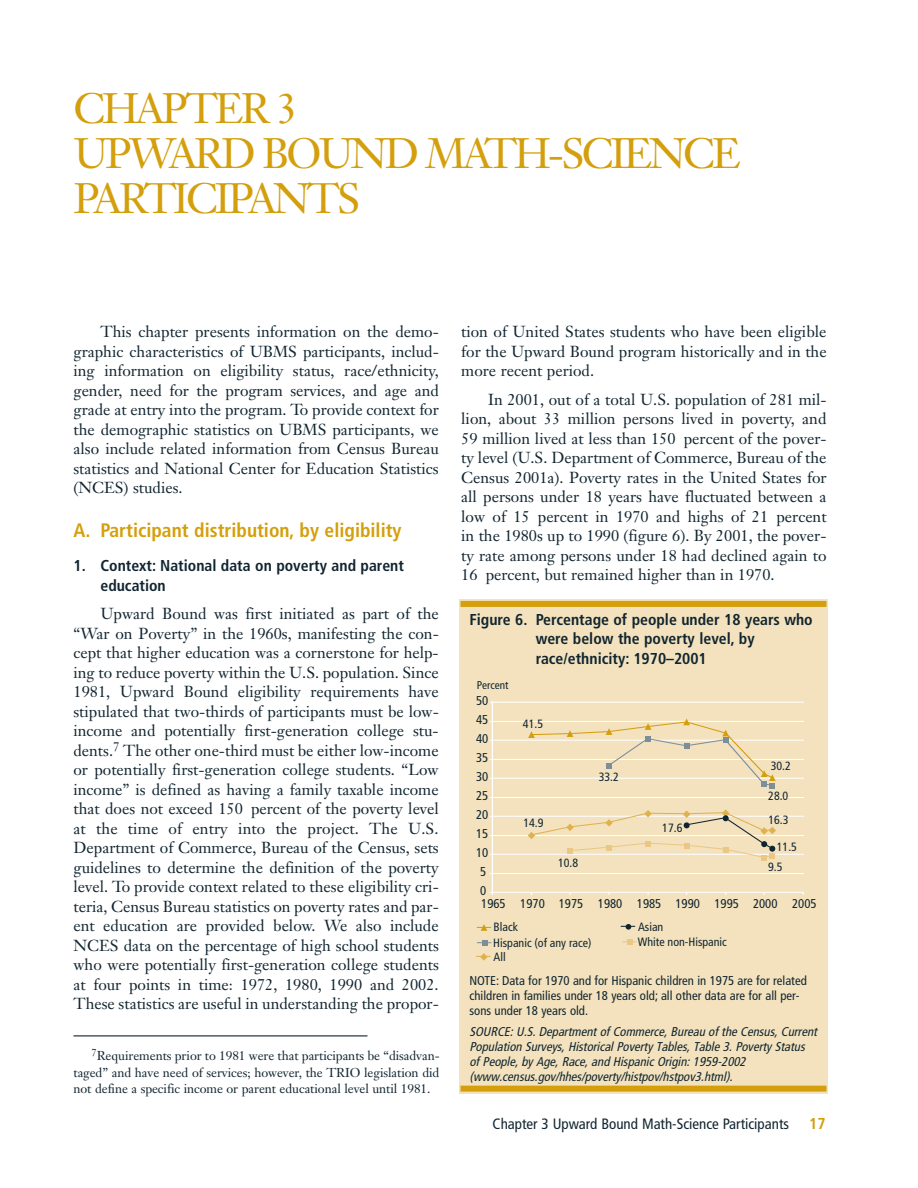
<style>
.page{position:relative;width:918px;height:1188px;background:#fff}
.page>*{position:absolute;margin:0;border:0;box-sizing:border-box;transform-origin:0 0}
.t1{font:42px/45px "Janson Text";letter-spacing:-.07em;color:#d49f0c}
.t2{font:700 condensed 19.5px "Frutiger";color:#d49f0c}
.t3{font:15.75px/19.5px "Janson Text";color:#112530;text-align:justify}
.t4{font:700 condensed 15.75px/19.5px "Frutiger";color:#112530}
.t5{font:700 condensed 15.75px "Frutiger";color:#d49f0c}
.t6{font:condensed 15px "Frutiger";color:#112530}
.t7{font:italic condensed 12.75px/15px "Frutiger";color:#112530}
.t8{font:condensed 12.75px/15px "Frutiger";color:#112530}
.t9{font:12.75px/16.5px "Janson Text";letter-spacing:-.005em;color:#112530;text-align:justify}
.t10{font:condensed 12px "Frutiger";color:#112530}
.t11{font:condensed 11.25px "Frutiger";color:#112530}
</style>
<div class="page">
<div style="left:459px;top:599px;width:369px;height:494px;background:#f3e2bd"></div>
<div style="left:460px;top:601px;width:366px;height:6px;background:#d49f0c"></div>
<div style="left:460px;top:1086px;width:366px;height:6px;background:#d49f0c"></div>
<hr style="left:492px;top:873px;width:311px;height:1px;background:#fff">
<hr style="left:492px;top:854px;width:311px;height:1px;background:#fff">
<hr style="left:492px;top:835px;width:311px;height:1px;background:#fff">
<hr style="left:492px;top:816px;width:311px;height:1px;background:#fff">
<hr style="left:492px;top:797px;width:311px;height:1px;background:#fff">
<hr style="left:492px;top:778px;width:311px;height:1px;background:#fff">
<hr style="left:492px;top:759px;width:311px;height:1px;background:#fff">
<hr style="left:492px;top:740px;width:311px;height:1px;background:#fff">
<hr style="left:492px;top:721px;width:311px;height:1px;background:#fff">
<hr style="left:492px;top:702px;width:311px;height:1px;background:#fff">
<hr style="left:492px;top:702px;width:1px;height:190px;background:#fff">
<hr style="left:492px;top:892px;width:311px;height:1px;background:#fff">
<svg style="left:528px;top:719px;width:248px;height:70px"></svg>
<svg style="left:528px;top:809px;width:248px;height:52px"></svg>
<svg style="left:477px;top:953px;width:13px;height:8px"></svg>
<svg style="left:478px;top:940px;width:13px;height:6px"></svg>
<svg style="left:477px;top:924px;width:14px;height:7px"></svg>
<svg style="left:623px;top:939px;width:13px;height:6px"></svg>
<svg style="left:621px;top:924px;width:14px;height:6px"></svg>
<hr style="left:74px;top:1035px;width:294px;height:1px;background:#112530">
<h1 class="t1" style="left:74px;top:91px;width:669px">CHAPTER 3<br>UPWARD BOUND MATH-SCIENCE<br>PARTICIPANTS</h1>
<p class="t3" style="left:73px;top:324px;width:367px;text-indent:27px">This chapter presents information on the demo&shy;graphic characteristics of UBMS participants, includ&shy;ing information on eligibility status, race/ethnicity, gender, need for the program services, and age and grade at entry into the program. To provide context for the demographic statistics on UBMS participants, we also include related information from Census Bureau statistics and National Center for Education Statistics (NCES) studies.</p>
<p class="t2" style="left:74px;top:522px;width:330px">A. Participant distribution, by eligibility</p>
<p class="t4" style="left:101px;top:557px;width:305px;text-indent:-27px">1. Context: National data on poverty and parent education</p>
<p class="t3" style="left:73px;top:606px;width:367px;text-indent:27px">Upward Bound was first initiated as part of the “War on Poverty” in the 1960s, manifesting the con&shy;cept that higher education was a cornerstone for help&shy;ing to reduce poverty within the U.S. population. Since 1981, Upward Bound eligibility requirements have stipulated that two-thirds of participants must be low&shy;income and potentially first-generation college stu&shy;dents.<sup>7</sup> The other one-third must be either low-income or potentially first-generation college students. “Low income” is defined as having a family taxable income that does not exceed 150 percent of the poverty level at the time of entry into the project. The U.S.<br>Department of Commerce, Bureau of the Census, sets guidelines to determine the definition of the poverty level. To provide context related to these eligibility cri&shy;teria, Census Bureau statistics on poverty rates and par&shy;ent education are provided below. We also include NCES data on the percentage of high school students who were potentially first-generation college students at four points in time: 1972, 1980, 1990 and 2002.<br>These statistics are useful in understanding the propor-</p>
<p class="t9" style="left:73px;top:1049px;width:368px;text-indent:18px"><sup>7</sup>Requirements prior to 1981 were that participants be “disadvan&shy;taged” and have need of services; however, the TRIO legislation did not define a specific income or parent educational level until 1981.</p>
<p class="t3" style="left:461px;top:324px;width:367px">tion of United States students who have been eligible for the Upward Bound program historically and in the more recent period.</p>
<p class="t3" style="left:461px;top:391px;width:367px;text-indent:27px">In 2001, out of a total U.S. population of 281 mil&shy;lion, about 33 million persons lived in poverty, and 59 million lived at less than 150 percent of the pover&shy;ty level (U.S. Department of Commerce, Bureau of the Census 2001a). Poverty rates in the United States for all persons under 18 years have fluctuated between a low of 15 percent in 1970 and highs of 21 percent in the 1980s up to 1990 (figure 6). By 2001, the pover&shy;ty rate among persons under 18 had declined again to 16 percent, but remained higher than in 1970.</p>
<p class="t4" style="left:536px;top:611px;width:278px;text-indent:-66px">Figure 6. Percentage of people under 18 years who were below the poverty level, by race/ethnicity: 1970–2001</p>
<p class="t11" style="left:477px;top:681px;width:33px">Percent</p>
<p class="t8" style="left:476px;top:694px;width:14px">50</p>
<p class="t8" style="left:476px;top:713px;width:14px">45</p>
<p class="t8" style="left:476px;top:732px;width:14px">40</p>
<p class="t8" style="left:476px;top:751px;width:14px">35</p>
<p class="t8" style="left:476px;top:770px;width:14px">30</p>
<p class="t8" style="left:476px;top:789px;width:14px">25</p>
<p class="t8" style="left:476px;top:808px;width:14px">20</p>
<p class="t8" style="left:476px;top:827px;width:14px">15</p>
<p class="t8" style="left:476px;top:846px;width:14px">10</p>
<p class="t8" style="left:480px;top:865px;width:8px">5</p>
<p class="t8" style="left:480px;top:884px;width:8px">0</p>
<p class="t10" style="left:523px;top:719px;width:22px">41.5</p>
<p class="t10" style="left:599px;top:772px;width:22px">33.2</p>
<p class="t10" style="left:771px;top:761px;width:22px">30.2</p>
<p class="t10" style="left:768px;top:791px;width:22px">28.0</p>
<p class="t10" style="left:523px;top:818px;width:22px">14.9</p>
<p class="t10" style="left:768px;top:815px;width:22px">16.3</p>
<p class="t10" style="left:662px;top:823px;width:22px">17.6</p>
<p class="t10" style="left:558px;top:858px;width:22px">10.8</p>
<p class="t10" style="left:777px;top:842px;width:22px">11.5</p>
<p class="t10" style="left:768px;top:862px;width:16px">9.5</p>
<p class="t8" style="left:481px;top:897px;width:337px">1965 1970 1975 1980 1985 1990 1995 2000 2005</p>
<p class="t10" style="left:494px;top:922px;width:26px">Black</p>
<p class="t10" style="left:493px;top:938px;width:100px">Hispanic (of any race)</p>
<p class="t10" style="left:493px;top:952px;width:14px">All</p>
<p class="t10" style="left:638px;top:922px;width:27px">Asian</p>
<p class="t10" style="left:638px;top:937px;width:91px">White non-Hispanic</p>
<p class="t8" style="left:470px;top:974px;width:339px">NOTE: Data for 1970 and for Hispanic children in 1975 are for related children in families under 18 years old; all other data are for all per&shy;sons under 18 years old.</p>
<p class="t7" style="left:470px;top:1025px;width:352px">SOURCE:U.S.Departmentof Commerce,Bureau of the Census,Current Population Surveys,HistoricalPoverty Tables,Table 3.Poverty Status of People,by Age,Race,and Hispanic Origin:1959-2002 (www.census.gov/hhes/poverty/histpov/hstpov3.html).</p>
<p class="t6" style="left:493px;top:1118px;width:298px">Chapter 3 Upward Bound Math-Science Participants</p>
<p class="t5" style="left:809px;top:1118px;width:18px">17</p>
</div>
